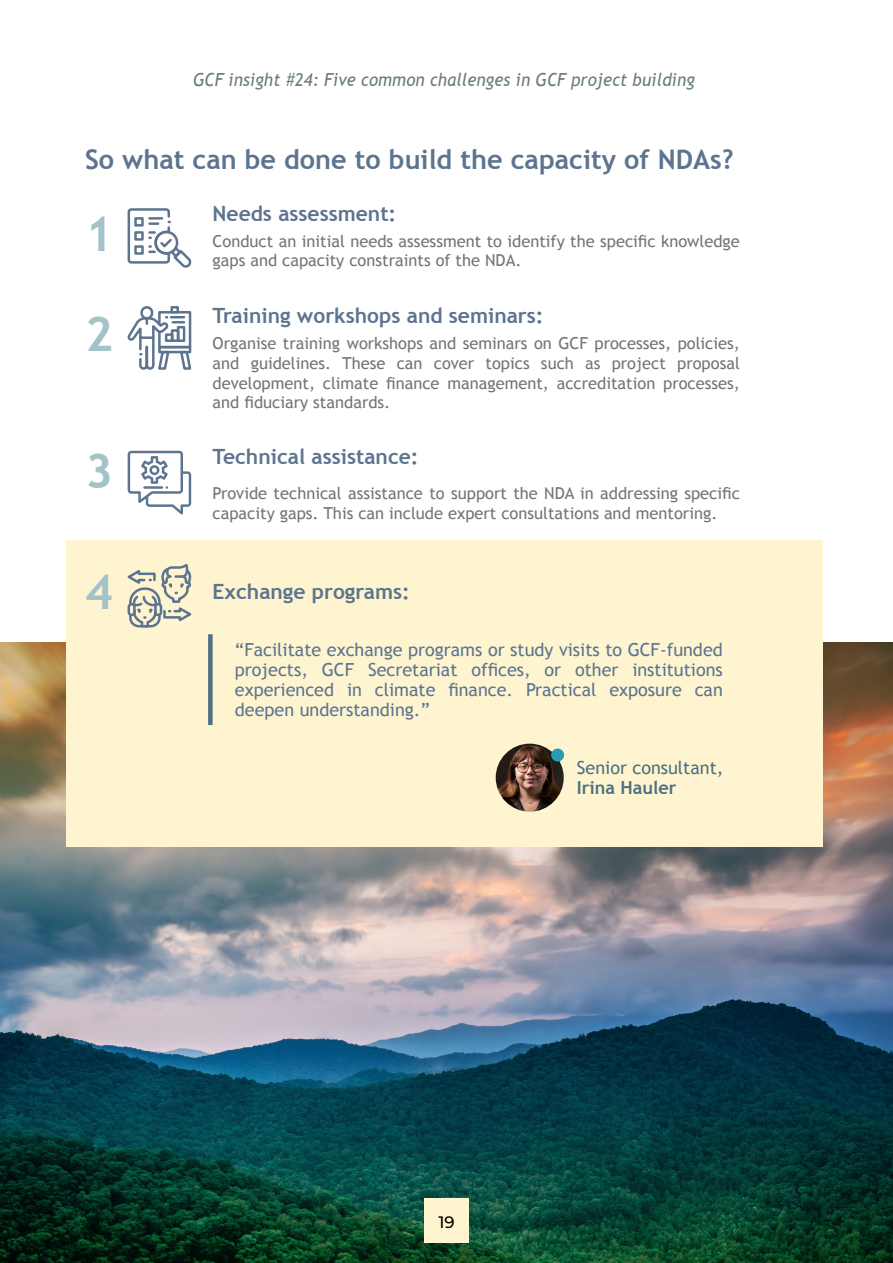
<style>
.page{position:relative;width:893px;height:1263px;background:#fff}
.page>*{position:absolute;margin:0;border:0;box-sizing:border-box;transform-origin:0 0}
.t1{font:700 48px/100.6px "Trebuchet MS";color:#a4c3c8}
.t2{font:700 27px "Trebuchet MS";color:#5d748f}
.t3{font:700 21px "Trebuchet MS";color:#5d748f}
.t4{font:18px/19.8px "Trebuchet MS";color:#5d748f;text-align:justify}
.t5{font:italic 18px "Trebuchet MS";letter-spacing:.01em;color:#697b7a;scale:.93 1}
.t6{font:18px "Trebuchet MS";color:#4d7082}
.t7{font:700 18px "Trebuchet MS";color:#4d7082}
.t8{font:16.5px/19.8px "Trebuchet MS";color:#757378}
.t9{font:500 16.5px "Montserrat";color:#000}
</style>
<div class="page">
<img style="left:0;top:643px;width:893px;height:620px">
<div style="left:66px;top:540px;width:757px;height:306px;background:#fef5d0"></div>
<div style="left:424px;top:1198px;width:45px;height:45px;background:#fef5d0"></div>
<svg style="left:128px;top:208px;width:63px;height:60px"></svg>
<svg style="left:128px;top:306px;width:63px;height:64px"></svg>
<svg style="left:128px;top:451px;width:63px;height:63px"></svg>
<svg style="left:128px;top:565px;width:63px;height:62px"></svg>
<img style="left:496px;top:744px;width:68px;height:68px;border-radius:34px">
<div style="left:551px;top:748px;width:13px;height:13px;background:#299cb3;border-radius:50%"></div>
<div style="left:208px;top:634px;width:5px;height:91px;background:#4d7082"></div>
<p class="t5" style="left:193px;top:69px;width:541px">GCF insight #24: Five common challenges in GCF project building</p>
<h2 class="t2" style="left:85px;top:143px;width:650px">So what can be done to build the capacity of NDAs?</h2>
<h1 class="t1" style="left:85px;top:183px;width:30px">1<br>2</h1>
<h1 class="t1" style="left:85px;top:421px;width:30px">3</h1>
<h1 class="t1" style="left:85px;top:541px;width:30px">4</h1>
<p class="t3" style="left:213px;top:200px;width:185px">Needs assessment:</p>
<p class="t8" style="left:213px;top:231px;width:529px">Conduct an initial needs assessment to identify the specific knowledge gaps and capacity constraints of the NDA.</p>
<p class="t3" style="left:213px;top:303px;width:333px">Training workshops and seminars:</p>
<p class="t8" style="left:213px;top:333px;width:529px;text-align:justify">Organise training workshops and seminars on GCF processes, policies, and guidelines. These can cover topics such as project proposal development, climate finance management, accreditation processes, and fiduciary standards.</p>
<p class="t3" style="left:213px;top:444px;width:207px">Technical assistance:</p>
<p class="t8" style="left:213px;top:483px;width:529px">Provide technical assistance to support the NDA in addressing specific capacity gaps. This can include expert consultations and mentoring.</p>
<p class="t3" style="left:213px;top:578px;width:199px">Exchange programs:</p>
<p class="t4" style="left:235px;top:640px;width:489px">“Facilitate exchange programs or study visits to GCF-funded projects, GCF Secretariat offices, or other institutions experienced in climate finance. Practical exposure can deepen understanding.”</p>
<p class="t6" style="left:577px;top:757px;width:148px">Senior consultant,</p>
<p class="t7" style="left:577px;top:776px;width:101px">Irina Hauler</p>
<p class="t9" style="left:438px;top:1211px;width:18px">19</p>
</div>
